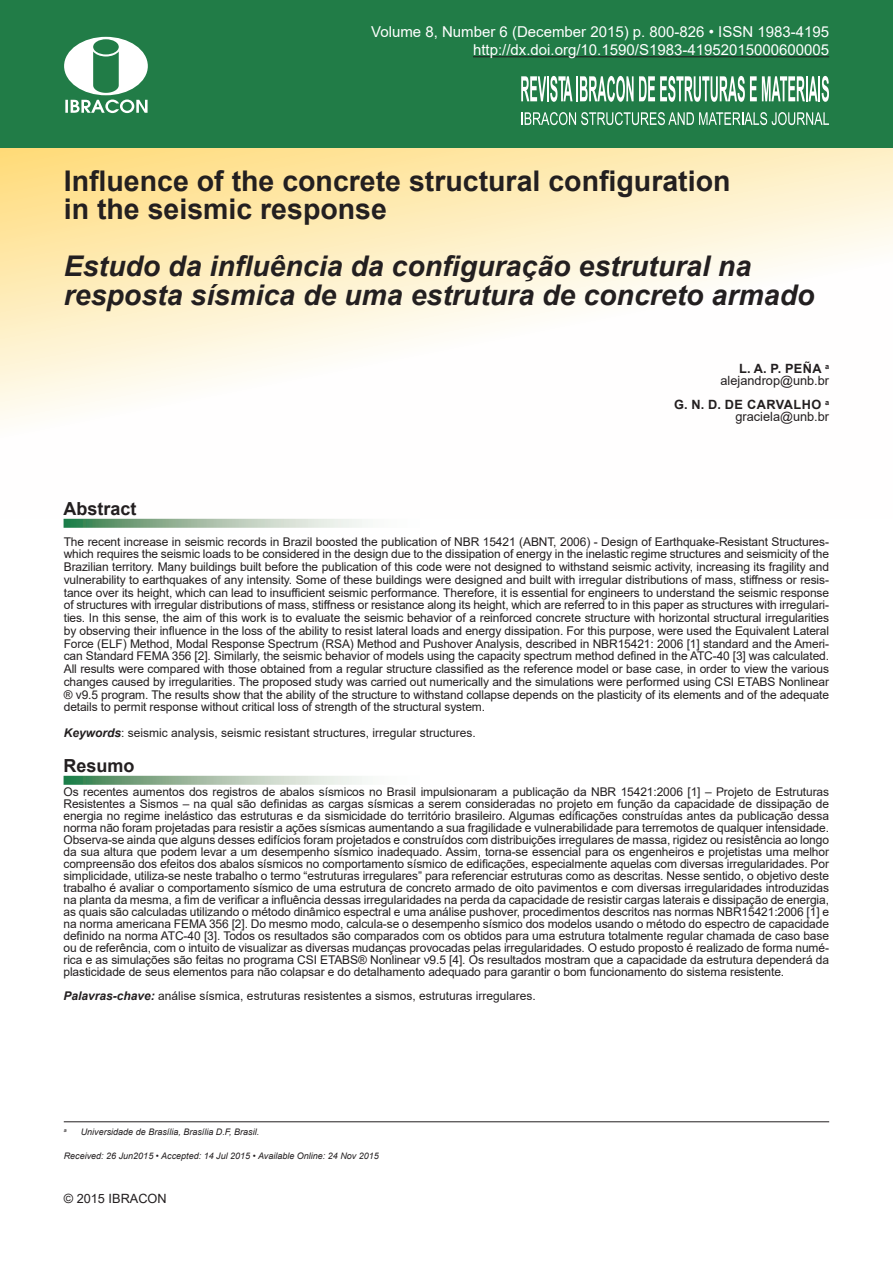
<style>
.page{position:relative;width:893px;height:1263px;background:#fff}
.page>*{position:absolute;margin:0;border:0;box-sizing:border-box;transform-origin:0 0}
.t1{font:italic 700 28.5px/28.5px "Arial";color:#231f20}
.t2{font:700 28.5px/28.5px "Arial";color:#231f20}
.t3{font:700 18px "Arial";color:#231f20}
.t4{font:15px/18px "Arial";color:#fff;text-align:right}
.t5{font:12.75px/12px "Arial";color:#231f20;text-align:right}
.t6{font:700 12.75px/12px "Arial";letter-spacing:.035em;color:#231f20;text-align:right}
.t7{font:12px/12px "Arial";color:#231f20;text-align:justify}
.t8{font:italic 9px "Arial";color:#231f20}
.t9{font:italic 5.25px "Arial";color:#231f20}
.s1{font-weight:700}
.s2{font-weight:400}
.s3{font-weight:700;font-style:italic}
</style>
<div class="page">
<svg style="left:0;top:148px;width:893px;height:371px"></svg>
<div style="left:0;top:0;width:893px;height:148px;background:#217c47"></div>
<svg style="left:64px;top:37px;width:84px;height:76px"></svg>
<svg style="left:521px;top:76px;width:51px;height:26px"></svg>
<hr style="left:576px;top:76px;width:2px;height:25px;background:#fff">
<svg style="left:580px;top:76px;width:249px;height:26px"></svg>
<svg style="left:521px;top:112px;width:308px;height:13px"></svg>
<hr style="left:64px;top:1121px;width:765px;height:1px;background:#231f20">
<svg style="left:64px;top:519px;width:299px;height:9px;background:#a4c0a9"></svg>
<svg style="left:64px;top:776px;width:299px;height:9px;background:#a4c0a9"></svg>
<hr style="left:473px;top:56px;width:356px;height:1px;background:#231f20">
<p class="t4" style="left:371px;top:23px;width:459px">Volume 8, Number 6 (December 2015) p. 800-826 • ISSN 1983-4195 http://dx.doi.org/10.1590/S1983-41952015000600005</p>
<h1 class="t2" style="left:64px;top:167px;width:668px">Influence of the concrete structural configuration in the seismic response</h1>
<h1 class="t1" style="left:64px;top:253px;width:752px">Estudo da influência da configuração estrutural na resposta sísmica de uma estrutura de concreto armado</h1>
<h2 class="t3" style="left:64px;top:495px;width:75px">Abstract</h2>
<p class="t5" style="left:720px;top:363px;width:110px"><span class="s1">L. A. P. PEÑA</span> <sup>a </sup>alejandrop@unb.br</p>
<p class="t6" style="left:674px;top:399px;width:157px">G. N. D. DE CARVALHO <sup>a </sup><span class="s2">graciela@unb.br</span></p>
<p class="t7" style="left:64px;top:535px;width:767px;line-height:12.8px">The recent increase in seismic records in Brazil boosted the publication of NBR 15421 (ABNT, 2006) - Design of Earthquake-Resistant Structures&shy;which requires the seismic loads to be considered in the design due to the dissipation of energy in the inelastic regime structures and seismicity of the Brazilian territory. Many buildings built before the publication of this code were not designed to withstand seismic activity, increasing its fragility and vulnerability to earthquakes of any intensity. Some of these buildings were designed and built with irregular distributions of mass, stiffness or resis&shy;tance over its height, which can lead to insufficient seismic performance. Therefore, it is essential for engineers to understand the seismic response of structures with irregular distributions of mass, stiffness or resistance along its height, which are referred to in this paper as structures with irregulari&shy;ties. In this sense, the aim of this work is to evaluate the seismic behavior of a reinforced concrete structure with horizontal structural irregularities by observing their influence in the loss of the ability to resist lateral loads and energy dissipation. For this purpose, were used the Equivalent Lateral Force (ELF) Method, Modal Response Spectrum (RSA) Method and Pushover Analysis, described in NBR15421: 2006 [1] standard and the Ameri&shy;can Standard FEMA 356 [2]. Similarly, the seismic behavior of models using the capacity spectrum method defined in the ATC-40 [3] was calculated.<br>All results were compared with those obtained from a regular structure classified as the reference model or base case, in order to view the various changes caused by irregularities. The proposed study was carried out numerically and the simulations were performed using CSI ETABS Nonlinear ® v9.5 program. The results show that the ability of the structure to withstand collapse depends on the plasticity of its elements and of the adequate details to permit response without critical loss of strength of the structural system.</p>
<p class="t7" style="left:64px;top:726px;width:414px"><span class="s3">Keywords</span>: seismic analysis, seismic resistant structures, irregular structures.</p>
<h2 class="t3" style="left:64px;top:752px;width:73px">Resumo</h2>
<p class="t7" style="left:64px;top:785px;width:767px">Os recentes aumentos dos registros de abalos sísmicos no Brasil impulsionaram a publicação da NBR 15421:2006 [1] – Projeto de Estruturas Resistentes a Sismos – na qual são definidas as cargas sísmicas a serem consideradas no projeto em função da capacidade de dissipação de energia no regime inelástico das estruturas e da sismicidade do território brasileiro. Algumas edificações construídas antes da publicação dessa norma não foram projetadas para resistir a ações sísmicas aumentando a sua fragilidade e vulnerabilidade para terremotos de qualquer intensidade.<br>Observa-se ainda que alguns desses edifícios foram projetados e construídos com distribuições irregulares de massa, rigidez ou resistência ao longo da sua altura que podem levar a um desempenho sísmico inadequado. Assim, torna-se essencial para os engenheiros e projetistas uma melhor compreensão dos efeitos dos abalos sísmicos no comportamento sísmico de edificações, especialmente aquelas com diversas irregularidades. Por simplicidade, utiliza-se neste trabalho o termo “estruturas irregulares” para referenciar estruturas como as descritas. Nesse sentido, o objetivo deste trabalho é avaliar o comportamento sísmico de uma estrutura de concreto armado de oito pavimentos e com diversas irregularidades introduzidas na planta da mesma, a fim de verificar a influência dessas irregularidades na perda da capacidade de resistir cargas laterais e dissipação de energia, as quais são calculadas utilizando o método dinâmico espectral e uma análise pushover, procedimentos descritos nas normas NBR15421:2006 [1] e na norma americana FEMA 356 [2]. Do mesmo modo, calcula-se o desempenho sísmico dos modelos usando o método do espectro de capacidade definido na norma ATC-40 [3]. Todos os resultados são comparados com os obtidos para uma estrutura totalmente regular chamada de caso base ou de referência, com o intuito de visualizar as diversas mudanças provocadas pelas irregularidades. O estudo proposto é realizado de forma numé&shy;rica e as simulações são feitas no programa CSI ETABS® Nonlinear v9.5 [4]. Os resultados mostram que a capacidade da estrutura dependerá da plasticidade de seus elementos para não colapsar e do detalhamento adequado para garantir o bom funcionamento do sistema resistente.</p>
<p class="t7" style="left:64px;top:989px;width:474px"><span class="s3">Palavras-chave:</span> análise sísmica, estruturas resistentes a sismos, estruturas irregulares.</p>
<p class="t9" style="left:64px;top:1127px;width:4px">a</p>
<p class="t8" style="left:81px;top:1126px;width:180px">Universidade de Brasília, Brasília D.F, Brasil.</p>
<p class="t8" style="left:64px;top:1150px;width:317px">Received: 26 Jun2015 • Accepted: 14 Jul 2015 • Available Online: 24 Nov 2015</p>
<p class="t5" style="left:64px;top:1192px;width:104px">© 2015 IBRACON</p>
</div>
